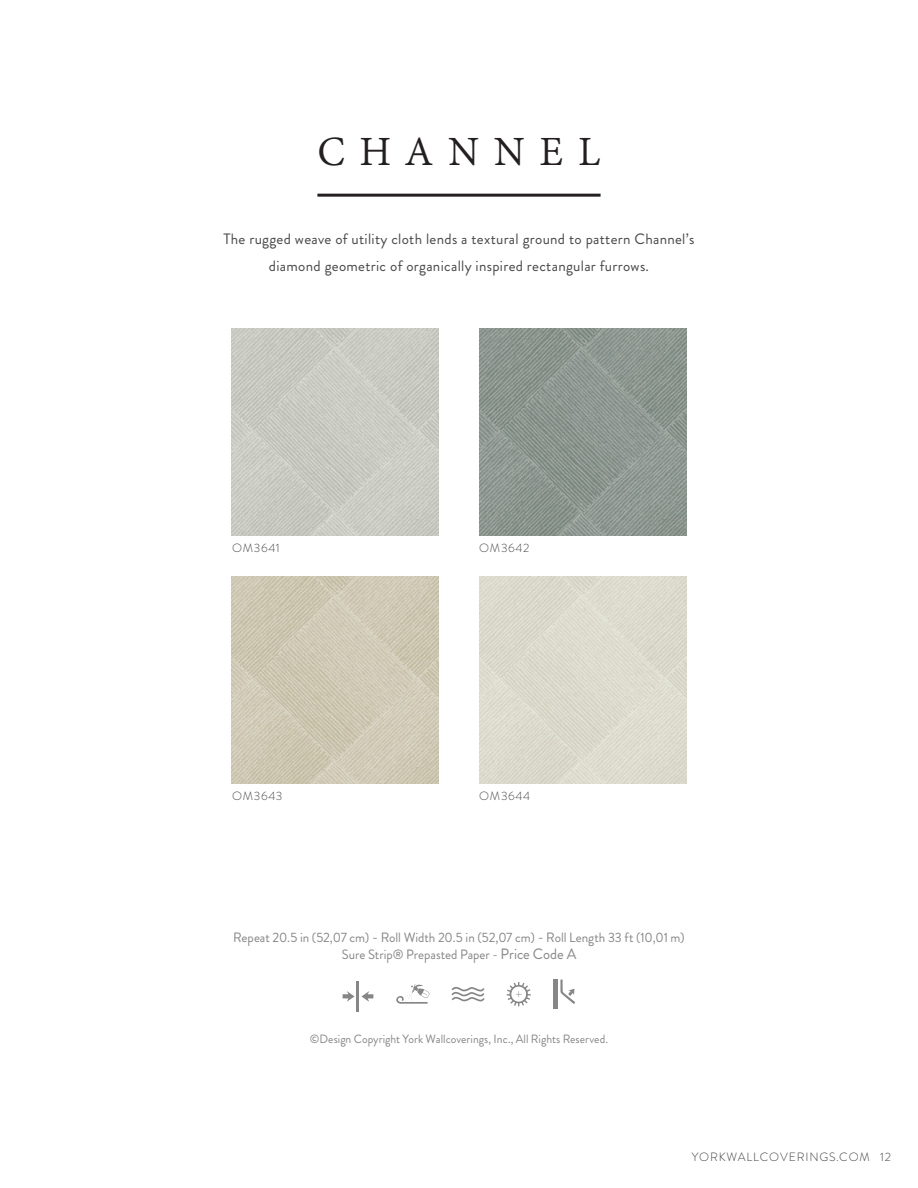
<style>
.page{position:relative;width:918px;height:1188px;background:#fff}
.page>*{position:absolute;margin:0;border:0;box-sizing:border-box;transform-origin:0 0}
.t1{font:45px "Adobe Devanagari";letter-spacing:.325em;color:#231f20}
.t2{font:15px/27px "Brandon Grotesque";letter-spacing:.02em;color:#484648;text-align:center}
.t3{font:13.5px/16.5px "Brandon Grotesque";letter-spacing:-.005em;color:#868687;text-align:center}
.t4{font:12px "Brandon Grotesque";letter-spacing:.005em;color:#868687}
.t5{font:300 12px "Brandon Grotesque";letter-spacing:.05em;color:#484648}
.t6{font:300 12px "Brandon Grotesque";letter-spacing:.07em;color:#414142}
.s1{font-size:15px}
</style>
<div class="page">
<img style="left:232px;top:328px;width:207px;height:207px">
<img style="left:232px;top:576px;width:207px;height:207px">
<img style="left:479px;top:328px;width:207px;height:207px">
<img style="left:479px;top:576px;width:207px;height:207px">
<hr style="left:317px;top:194px;width:284px;height:3px;background:#231f20">
<hr style="left:357px;top:981px;width:2px;height:31px;background:#868687">
<svg style="left:343px;top:991px;width:12px;height:11px"></svg>
<svg style="left:361px;top:991px;width:12px;height:11px"></svg>
<div style="left:553px;top:980px;width:5px;height:29px;background:#868687"></div>
<svg style="left:560px;top:980px;width:15px;height:24px"></svg>
<svg style="left:451px;top:987px;width:34px;height:15px"></svg>
<svg style="left:507px;top:982px;width:24px;height:24px"></svg>
<svg style="left:396px;top:984px;width:34px;height:20px"></svg>
<h1 class="t1" style="left:317px;top:126px;width:285px">CHANNEL</h1>
<p class="t2" style="left:224px;top:226px;width:472px">The rugged weave of utility cloth lends a textural ground to pattern Channel’s diamond geometric of organically inspired rectangular furrows.</p>
<p class="t5" style="left:232px;top:540px;width:49px">OM3641</p>
<p class="t5" style="left:232px;top:787px;width:52px">OM3643</p>
<p class="t5" style="left:479px;top:540px;width:52px">OM3642</p>
<p class="t5" style="left:479px;top:787px;width:52px">OM3644</p>
<p class="t3" style="left:233px;top:929px;width:453px">Repeat 20.5 in (52,07 cm) <span class="s1">-</span> Roll Width 20.5 in (52,07 cm) <span class="s1">-</span> Roll Length 33 ft (10,01 m)<br>Sure Strip® Prepasted Paper - <span class="s1">Price Code A</span></p>
<p class="t4" style="left:310px;top:1030px;width:300px">©Design Copyright York Wallcoverings, Inc., All Rights Reserved.</p>
<p class="t6" style="left:692px;top:1149px;width:201px">YORKWALLCOVERINGS.COM 12</p>
</div>
